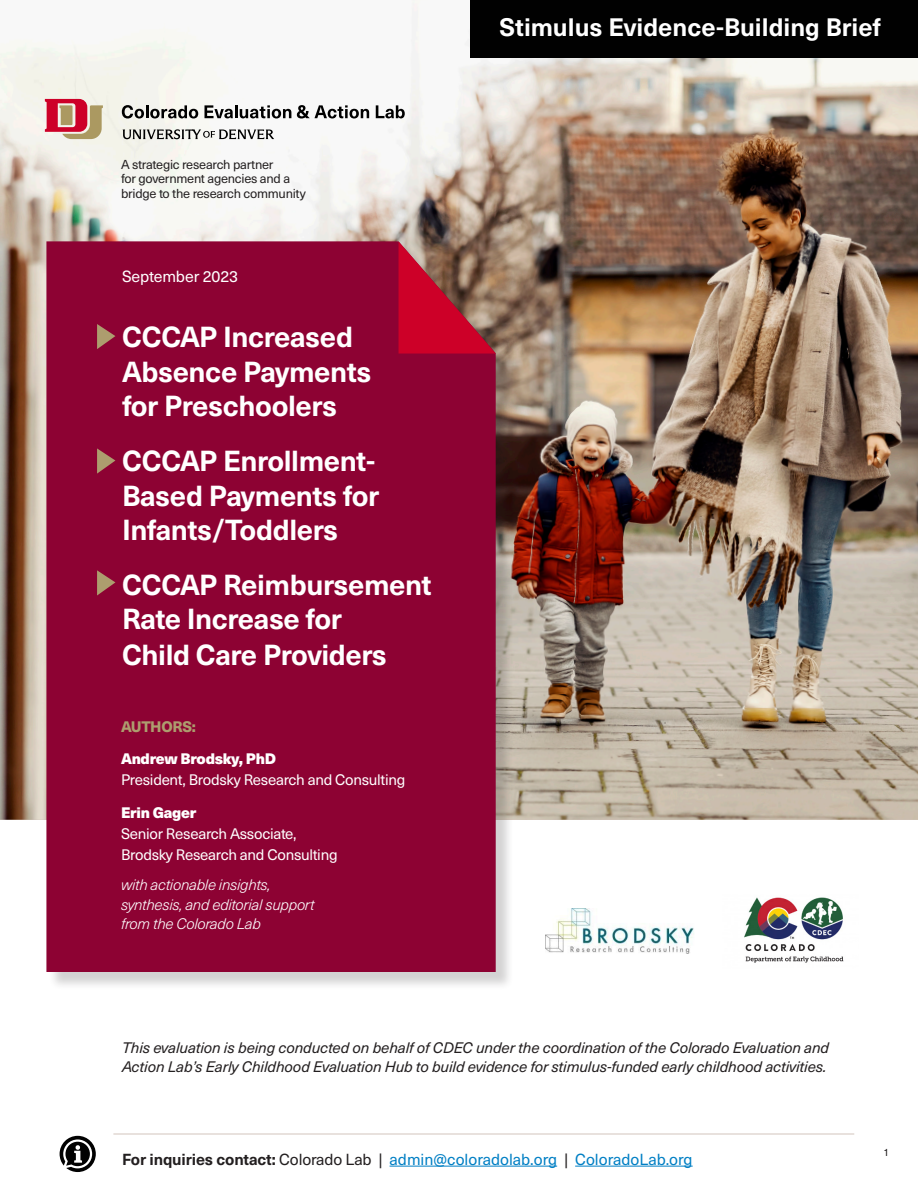
<style>
.page{position:relative;width:918px;height:1188px;background:#fff}
.page>*{position:absolute;margin:0;border:0;box-sizing:border-box;transform-origin:0 0}
.paper_title{font:700 28.5px/34.5px "Neue Haas Unica W1 G";letter-spacing:-.015em;color:#fff}
.top_title{font:700 24.9px "Neue Haas Unica W1 G";color:#fff}
.date{font:15.9px "Neue Haas Unica W1 G";letter-spacing:-.01em;color:#fff}
.t1{font:15.75px "Neue Haas Unica W1 G";color:#007fc4}
.front_page_bottom_copy{font:italic 15px/19.5px "Neue Haas Unica W1 G";letter-spacing:-.01em;color:#231f20}
.author_title{font:15px/21.3px "Neue Haas Unica W1 G";letter-spacing:-.02em;color:#fff}
.authors_subtext{font:italic 300 15px/19.5px "Neue Haas Unica W1 G";letter-spacing:-.02em;color:#fff}
.author_name{font:900 15px "Neue Haas Unica W1 G";letter-spacing:-.02em;color:#fff}
.authors_head{font:800 15px "Neue Haas Unica W1 G";letter-spacing:-.025em;color:#ad9d6e}
.logo_subtext{font:12.75px/14.4px "Neue Haas Unica W1 G";letter-spacing:-.02em;color:#231f20}
.t2{font:10.5px "Neue Haas Unica W1 G";color:#231f20}
.s1{font-weight:700;color:#231f20}
.s2{color:#231f20}
</style>
<div class="page">
<img style="left:0;top:0;width:918px;height:820px">
<div style="left:471px;top:0;width:447px;height:57px;background:#010101"></div>
<hr style="left:390px;top:1166px;width:167px;height:1px;background:#007fc4">
<hr style="left:575px;top:1166px;width:118px;height:1px;background:#007fc4">
<svg style="left:60px;top:1136px;width:36px;height:36px"></svg>
<svg style="left:123px;top:129px;width:151px;height:10px"></svg>
<svg style="left:45px;top:99px;width:58px;height:40px;background:#cc7772"></svg>
<svg style="left:122px;top:105px;width:76px;height:14px"></svg>
<svg style="left:205px;top:105px;width:86px;height:14px"></svg>
<svg style="left:297px;top:105px;width:72px;height:14px"></svg>
<svg style="left:376px;top:105px;width:29px;height:13px"></svg>
<div style="left:49px;top:244px;width:466px;height:747px;background:#231f20;opacity:.2"></div>
<div style="left:46px;top:241px;width:450px;height:731px;background:#8d0233"></div>
<svg style="left:399px;top:241px;width:97px;height:113px;background:#aa3641"></svg>
<hr style="left:113px;top:1134px;width:741px;height:1px;background:#d2c5bd">
<img style="left:545px;top:909px;width:149px;height:45px">
<svg style="left:97px;top:324px;width:18px;height:25px"></svg>
<img style="left:744px;top:897px;width:100px;height:66px">
<svg style="left:97px;top:448px;width:18px;height:26px"></svg>
<svg style="left:97px;top:570px;width:18px;height:26px"></svg>
<p class="logo_subtext" style="left:121px;top:156px;width:186px">A strategic research partner<br>for government agencies and a bridge to the research community</p>
<p class="date" style="left:122px;top:265px;width:118px">September 2023</p>
<p class="paper_title" style="left:122px;top:318px;width:251px">CCCAP Increased<br>Absence Payments for Preschoolers</p>
<p class="paper_title" style="left:122px;top:442px;width:259px">CCCAP Enrollment-<br>Based Payments for<br>Infants/Toddlers</p>
<p class="paper_title" style="left:122px;top:565px;width:311px">CCCAP Reimbursement<br>Rate Increase for<br>Child Care Providers</p>
<p class="authors_head" style="left:121px;top:715px;width:76px">AUTHORS:</p>
<p class="author_name" style="left:121px;top:747px;width:156px">Andrew Brodsky, PhD</p>
<p class="author_title" style="left:121px;top:769px;width:286px">President, Brodsky Research and Consulting</p>
<p class="author_name" style="left:121px;top:800px;width:77px">Erin Gager</p>
<p class="author_title" style="left:121px;top:822px;width:218px">Senior Research Associate,<br>Brodsky Research and Consulting</p>
<p class="authors_subtext" style="left:121px;top:875px;width:195px">with actionable insights, synthesis, and editorial support from the Colorado Lab</p>
<p class="top_title" style="left:500px;top:8px;width:383px">Stimulus Evidence-Building Brief</p>
<p class="front_page_bottom_copy" style="left:122px;top:1037px;width:709px">This evaluation is being conducted on behalf of CDEC under the coordination of the Colorado Evaluation and<br>Action Lab’s Early Childhood Evaluation Hub to build evidence for stimulus-funded early childhood activities.</p>
<p class="t1" style="left:122px;top:1147px;width:572px"><span class="s1">For inquiries contact:</span> <span class="s2">Colorado Lab |</span> admin@coloradolab.org <span class="s2">|</span> ColoradoLab.org</p>
<p class="t2" style="left:883px;top:1144px;width:7px">1</p>
</div>
